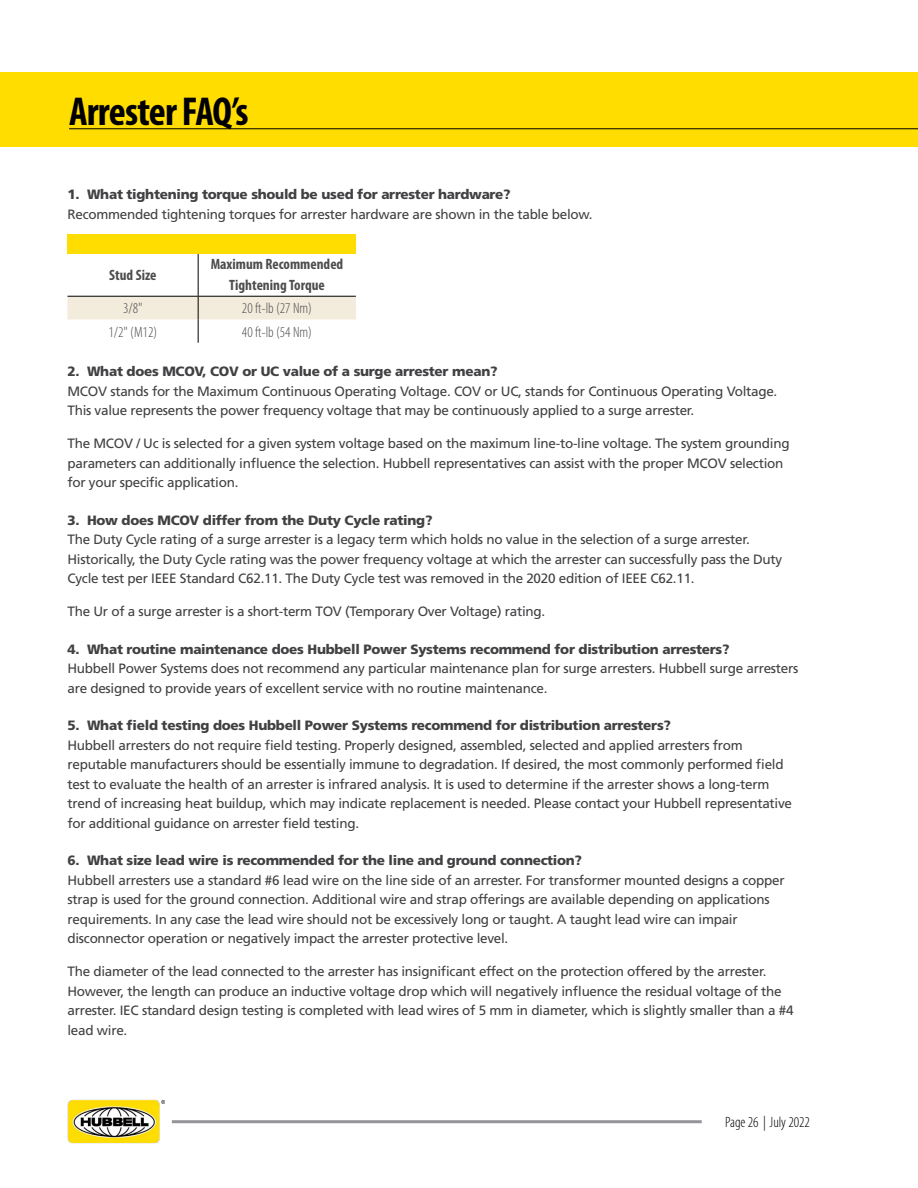
<style>
.page{position:relative;width:918px;height:1188px;background:#fff}
.page>*{position:absolute;margin:0;border:0;box-sizing:border-box;transform-origin:0 0}
.t1{font:700 condensed 40.5px "Myriad Pro";letter-spacing:-.02em;color:#000}
.t2{font:700 condensed 15px/21px "Myriad Pro";color:#4d4d4f;text-align:center}
.t3{font:300 condensed 15px "Myriad Pro";color:#4d4d4f}
.t4{font:300 condensed 15px "Myriad Pro";color:#000}
.t5{font:13.5px/19.5px "Frutiger LT Std";letter-spacing:-.02em;color:#414042}
.t6{font:900 13.5px "Frutiger LT Std";letter-spacing:-.02em;color:#414042}
</style>
<div class="page">
<img style="left:68px;top:1100px;width:97px;height:44px">
<div style="left:0;top:73px;width:918px;height:74px;background:#fd0"></div>
<hr style="left:172px;top:1120px;width:530px;height:3px;background:#939598">
<hr style="left:69px;top:128px;width:849px;height:1px;background:#000">
<hr style="left:198px;top:252px;width:1px;height:44px;background:#000">
<svg style="left:68px;top:297px;width:288px;height:46px"></svg>
<hr style="left:68px;top:296px;width:130px;height:1px;background:#000">
<hr style="left:198px;top:296px;width:158px;height:1px;background:#000">
<div style="left:68px;top:244px;width:288px;height:11px;background:#fff"></div>
<div style="left:68px;top:234px;width:288px;height:20px;background:#fd0"></div>
<h1 class="t1" style="left:69px;top:87px;width:181px">Arrester FAQ’s</h1>
<p class="t6" style="left:68px;top:186px;width:445px">1. What tightening torque should be used for arrester hardware?</p>
<p class="t5" style="left:68px;top:204px;width:527px">Recommended tightening torques for arrester hardware are shown in the table below.</p>
<p class="t2" style="left:109px;top:264px;width:49px">Stud Size</p>
<p class="t2" style="left:211px;top:253px;width:134px">Maximum Recommended<br>Tightening Torque</p>
<p class="t3" style="left:123px;top:300px;width:21px">3/8"</p>
<p class="t3" style="left:242px;top:300px;width:72px">20 ft-lb (27 Nm)</p>
<p class="t3" style="left:108px;top:323px;width:50px">1/2" (M12)</p>
<p class="t3" style="left:242px;top:323px;width:72px">40 ft-lb (54 Nm)</p>
<p class="t6" style="left:68px;top:363px;width:432px">2. What does MCOV, COV or UC value of a surge arrester mean?</p>
<p class="t5" style="left:68px;top:381px;width:711px">MCOV stands for the Maximum Continuous Operating Voltage. COV or UC, stands for Continuous Operating Voltage.<br>This value represents the power frequency voltage that may be continuously applied to a surge arrester.</p>
<p class="t5" style="left:68px;top:434px;width:724px">The MCOV / Uc is selected for a given system voltage based on the maximum line-to-line voltage. The system grounding parameters can additionally influence the selection. Hubbell representatives can assist with the proper MCOV selection for your specific application.</p>
<p class="t6" style="left:68px;top:512px;width:367px">3. How does MCOV differ from the Duty Cycle rating?</p>
<p class="t5" style="left:68px;top:530px;width:716px">The Duty Cycle rating of a surge arrester is a legacy term which holds no value in the selection of a surge arrester.<br>Historically, the Duty Cycle rating was the power frequency voltage at which the arrester can successfully pass the Duty<br>Cycle test per IEEE Standard C62.11. The Duty Cycle test was removed in the 2020 edition of IEEE C62.11.</p>
<p class="t5" style="left:68px;top:602px;width:479px">The Ur of a surge arrester is a short-term TOV (Temporary Over Voltage) rating.</p>
<p class="t6" style="left:68px;top:641px;width:664px">4. What routine maintenance does Hubbell Power Systems recommend for distribution arresters?</p>
<p class="t5" style="left:68px;top:659px;width:732px">Hubbell Power Systems does not recommend any particular maintenance plan for surge arresters. Hubbell surge arresters are designed to provide years of excellent service with no routine maintenance.</p>
<p class="t6" style="left:68px;top:717px;width:605px">5. What field testing does Hubbell Power Systems recommend for distribution arresters?</p>
<p class="t5" style="left:68px;top:735px;width:726px">Hubbell arresters do not require field testing. Properly designed, assembled, selected and applied arresters from reputable manufacturers should be essentially immune to degradation. If desired, the most commonly performed field test to evaluate the health of an arrester is infrared analysis. It is used to determine if the arrester shows a long-term trend of increasing heat buildup, which may indicate replacement is needed. Please contact your Hubbell representative for additional guidance on arrester field testing.</p>
<p class="t6" style="left:68px;top:852px;width:516px">6. What size lead wire is recommended for the line and ground connection?</p>
<p class="t5" style="left:68px;top:870px;width:719px">Hubbell arresters use a standard #6 lead wire on the line side of an arrester. For transformer mounted designs a copper strap is used for the ground connection. Additional wire and strap offerings are available depending on applications requirements. In any case the lead wire should not be excessively long or taught. A taught lead wire can impair disconnector operation or negatively impact the arrester protective level.</p>
<p class="t5" style="left:68px;top:962px;width:728px">The diameter of the lead connected to the arrester has insignificant effect on the protection offered by the arrester.<br>However, the length can produce an inductive voltage drop which will negatively influence the residual voltage of the arrester. IEC standard design testing is completed with lead wires of 5 mm in diameter, which is slightly smaller than a #4 lead wire.</p>
<p class="t4" style="left:725px;top:1114px;width:86px">Page 26 | July 2022</p>
</div>
